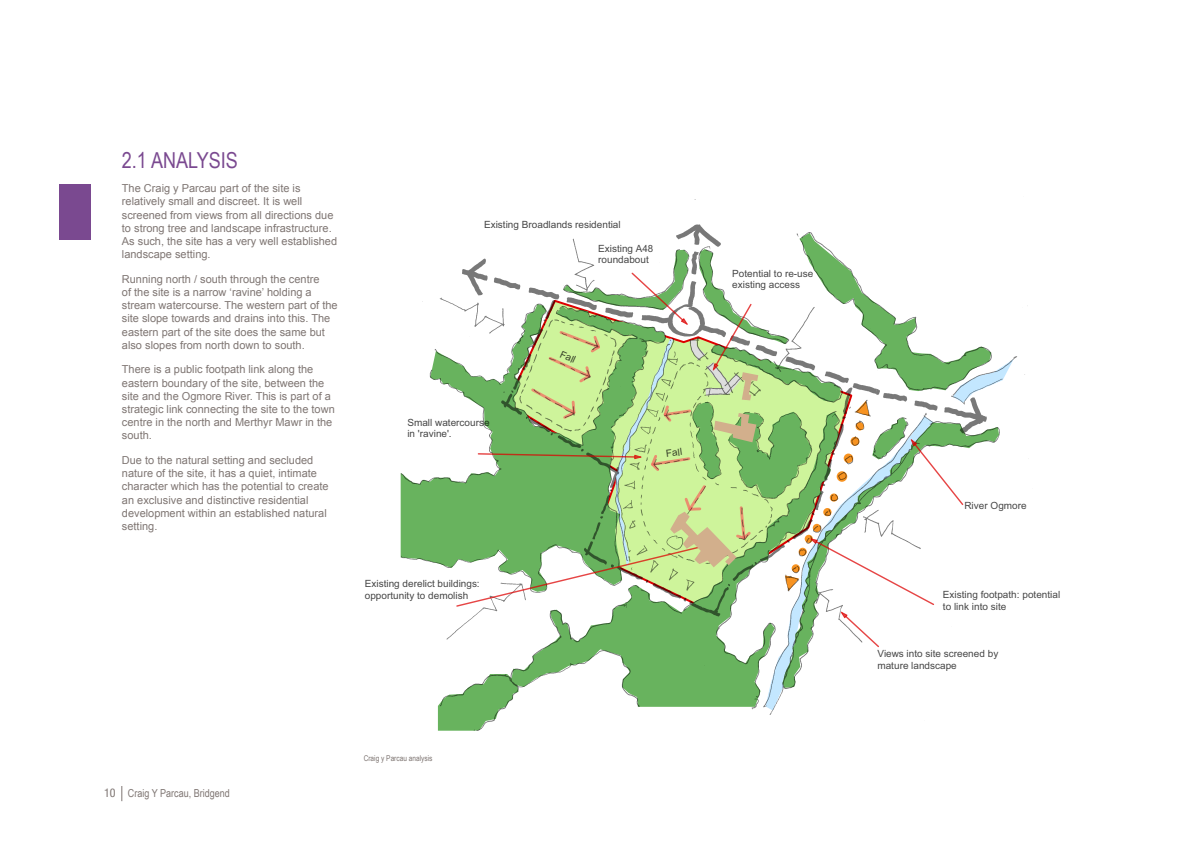
<style>
.page{position:relative;width:1191px;height:842px;background:#fff}
.page>*{position:absolute;margin:0;border:0;box-sizing:border-box;transform-origin:0 0}
.Heading{font:22px "Arial Narrow";color:#7a4990}
.Body_Text{font:11px/13.2px "Arial";color:#7f7673}
.t1{font:11px "Arial Narrow";color:#7f7673}
.t2{font:9.9px/11.4px "Arial";color:rgb(0 0 0/.73)}
.Figures{font:8px "Arial Narrow";color:#7f7673}
.s1{font-family:"Helvetica Neue LT Pro";font-stretch:condensed;font-size:12px}
</style>
<div class="page">
<svg style="left:121px;top:786px;width:1px;height:15px"></svg>
<div style="left:60px;top:184px;width:31px;height:56px;background:#7a4990"></div>
<img style="left:401px;top:199px;width:627px;height:531px">
<svg style="left:455px;top:233px;width:558px;height:415px"></svg>
<p class="Heading" style="left:122px;top:144px;width:118px">2.1 ANALYSIS</p>
<p class="Body_Text" style="left:122px;top:182px;width:217px">The Craig y Parcau part of the site is relatively small and discreet. It is well screened from views from all directions due to strong tree and landscape infrastructure.<br>As such, the site has a very well established landscape setting.</p>
<p class="Body_Text" style="left:122px;top:272px;width:217px">Running north / south through the centre<br>of the site is a narrow ‘ravine’ holding a stream watercourse. The western part of the site slope towards and drains into this. The eastern part of the site does the same but also slopes from north down to south.</p>
<p class="Body_Text" style="left:122px;top:363px;width:214px">There is a public footpath link along the eastern boundary of the site, between the site and the Ogmore River. This is part of a strategic link connecting the site to the town centre in the north and Merthyr Mawr in the south.</p>
<p class="Body_Text" style="left:122px;top:454px;width:208px">Due to the natural setting and secluded nature of the site, it has a quiet, intimate character which has the potential to create an exclusive and distinctive residential development within an established natural setting.</p>
<p class="t2" style="left:484px;top:220px;width:138px">Existing Broadlands residential</p>
<p class="t2" style="left:598px;top:243px;width:57px">Existing A48 roundabout</p>
<p class="t2" style="left:407px;top:418px;width:84px">Small watercourse in 'ravine'.</p>
<p class="t2" style="left:562px;top:349px;width:18px;rotate:24deg">Fall</p>
<p class="t2" style="left:665px;top:449px;width:18px;rotate:-7deg">Fall</p>
<p class="t2" style="left:365px;top:579px;width:116px">Existing derelict buildings: opportunity to demolish</p>
<p class="t2" style="left:732px;top:268px;width:83px">Potential to re-use existing access</p>
<p class="t1" style="left:104px;top:785px;width:127px"><span class="s1">10</span> Craig Y Parcau, Bridgend</p>
<p class="Figures" style="left:364px;top:752px;width:70px">Craig y Parcau analysis</p>
<p class="t2" style="left:964px;top:501px;width:64px">River Ogmore</p>
<p class="t2" style="left:943px;top:590px;width:119px">Existing footpath: potential to link into site</p>
<p class="t2" style="left:877px;top:649px;width:122px">Views into site screened by mature landscape</p>
</div>
